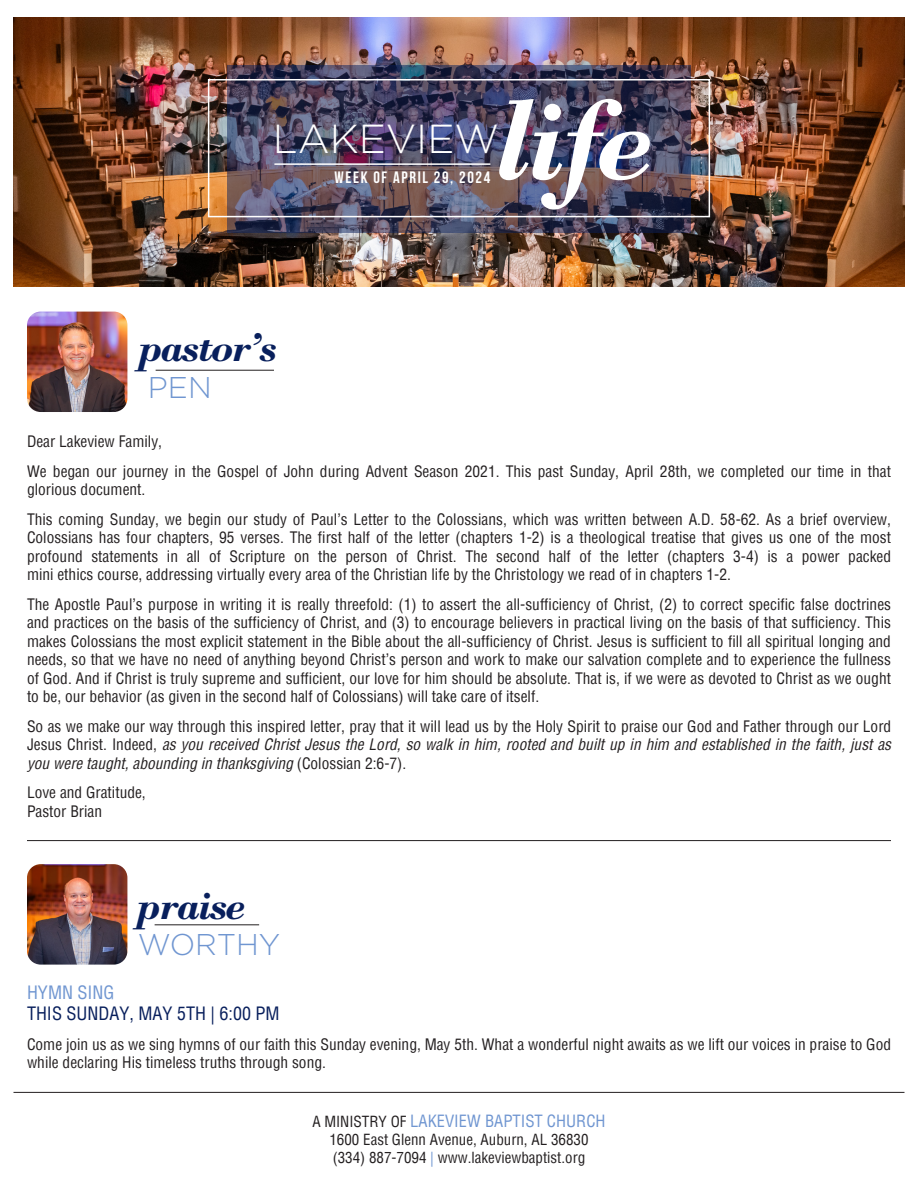
<style>
.page{position:relative;width:918px;height:1188px;background:#fff}
.page>*{position:absolute;margin:0;border:0;box-sizing:border-box;transform-origin:0 0}
.t1{font:italic 700 120px "Bodoni";color:#fff}
.t2{font:italic 700 42px "M Bodoni";letter-spacing:-.05em;color:#081f5c}
.t3{font:300 40.5px "Gotham";color:#fff}
.t4{font:300 30px "Gotham";color:#7096d1}
.t5{font:condensed 18px "Helvetica";color:#081f5c}
.t6{font:condensed 18px "Helvetica";color:#7096d1}
.t7{font:condensed 16.5px "Helvetica";color:#7096d1}
.t8{font:16.5px "Bebas Neue";letter-spacing:.1em;color:#fff}
.t9{font:condensed 15.45px/18.6px "Helvetica";color:#231f20;text-align:justify}
.t10{font:italic condensed 15.45px "Helvetica";color:#231f20}
.t11{font:condensed 15px "Helvetica";color:#231f20}
.s1{font-style:normal}
.s2{font-size:15px;color:#231f20}
.s3{color:#7096d1}
</style>
<div class="page">
<img style="left:14px;top:17px;width:890px;height:270px">
<hr style="left:14px;top:1092px;width:890px;height:1px;background:#231f20">
<img style="left:227px;top:65px;width:464px;height:168px">
<div style="left:208px;top:79px;width:502px;height:138px;border:2px solid #fff"></div>
<hr style="left:274px;top:163px;width:216px;height:2px;background:#fff">
<hr style="left:156px;top:370px;width:118px;height:1px;background:#231f20">
<img style="left:27px;top:312px;width:100px;height:100px">
<hr style="left:155px;top:925px;width:104px;height:1px;background:#231f20">
<img style="left:27px;top:864px;width:100px;height:101px">
<hr style="left:27px;top:840px;width:864px;height:1px;background:#231f20">
<p class="t1" style="left:493px;top:69px;width:163px">life</p>
<p class="t3" style="left:273px;top:116px;width:228px">LAKEVIEW</p>
<p class="t8" style="left:334px;top:168px;width:157px">WEEK OF APRIL 29, 2024</p>
<p class="t2" style="left:138px;top:324px;width:140px">pastor’s</p>
<p class="t4" style="left:148px;top:371px;width:65px">PEN</p>
<p class="t9" style="left:27px;top:432px;width:137px">Dear Lakeview Family,</p>
<p class="t9" style="left:27px;top:462px;width:865px">We began our journey in the Gospel of John during Advent Season 2021. This past Sunday, April 28th, we completed our time in that</p>
<p class="t9" style="left:27px;top:480px;width:120px">glorious document.</p>
<p class="t9" style="left:27px;top:509px;width:866px">This coming Sunday, we begin our study of Paul’s Letter to the Colossians, which was written between A.D. 58-62. As a brief overview,</p>
<p class="t9" style="left:27px;top:528px;width:866px">Colossians has four chapters, 95 verses. The first half of the letter (chapters 1-2) is a theological treatise that gives us one of the most</p>
<p class="t9" style="left:27px;top:547px;width:866px">profound statements in all of Scripture on the person of Christ. The second half of the letter (chapters 3-4) is a power packed</p>
<p class="t9" style="left:27px;top:565px;width:705px">mini ethics course, addressing virtually every area of the Christian life by the Christology we read of in chapters 1-2.</p>
<p class="t9" style="left:27px;top:594px;width:866px">The Apostle Paul’s purpose in writing it is really threefold: (1) to assert the all-sufficiency of Christ, (2) to correct specific false doctrines and practices on the basis of the sufficiency of Christ, and (3) to encourage believers in practical living on the basis of that sufficiency. This makes Colossians the most explicit statement in the Bible about the all-sufficiency of Christ. Jesus is sufficient to fill all spiritual longing and needs, so that we have no need of anything beyond Christ’s person and work to make our salvation complete and to experience the fullness of God. And if Christ is truly supreme and sufficient, our love for him should be absolute. That is, if we were as devoted to Christ as we ought</p>
<p class="t9" style="left:27px;top:687px;width:514px">to be, our behavior (as given in the second half of Colossians) will take care of itself.</p>
<p class="t9" style="left:27px;top:716px;width:866px">So as we make our way through this inspired letter, pray that it will lead us by the Holy Spirit to praise our God and Father through our Lord</p>
<p class="t10" style="left:27px;top:734px;width:866px"><span class="s1">Jesus Christ. Indeed,</span> as you received Christ Jesus the Lord, so walk in him, rooted and built up in him and established in the faith, just as</p>
<p class="t10" style="left:27px;top:753px;width:381px">you were taught, abounding in thanksgiving <span class="s1">(Colossian 2:6-7).</span></p>
<p class="t9" style="left:27px;top:783px;width:120px">Love and Gratitude,</p>
<p class="t9" style="left:27px;top:801px;width:77px">Pastor Brian</p>
<p class="t2" style="left:136px;top:882px;width:111px">praise</p>
<p class="t4" style="left:138px;top:928px;width:144px">WORTHY</p>
<p class="t6" style="left:27px;top:981px;width:89px">HYMN SING</p>
<p class="t5" style="left:27px;top:1002px;width:254px">THIS SUNDAY, MAY 5TH | 6:00 PM</p>
<p class="t9" style="left:27px;top:1035px;width:866px">Come join us as we sing hymns of our faith this Sunday evening, May 5th. What a wonderful night awaits as we lift our voices in praise to God</p>
<p class="t9" style="left:27px;top:1053px;width:301px">while declaring His timeless truths through song.</p>
<p class="t7" style="left:312px;top:1111px;width:295px"><span class="s2">A MINISTRY OF</span> LAKEVIEW BAPTIST CHURCH</p>
<p class="t11" style="left:329px;top:1130px;width:261px">1600 East Glenn Avenue, Auburn, AL 36830</p>
<p class="t11" style="left:333px;top:1148px;width:254px">(334) 887-7094 <span class="s3">|</span> www.lakeviewbaptist.org</p>
</div>
